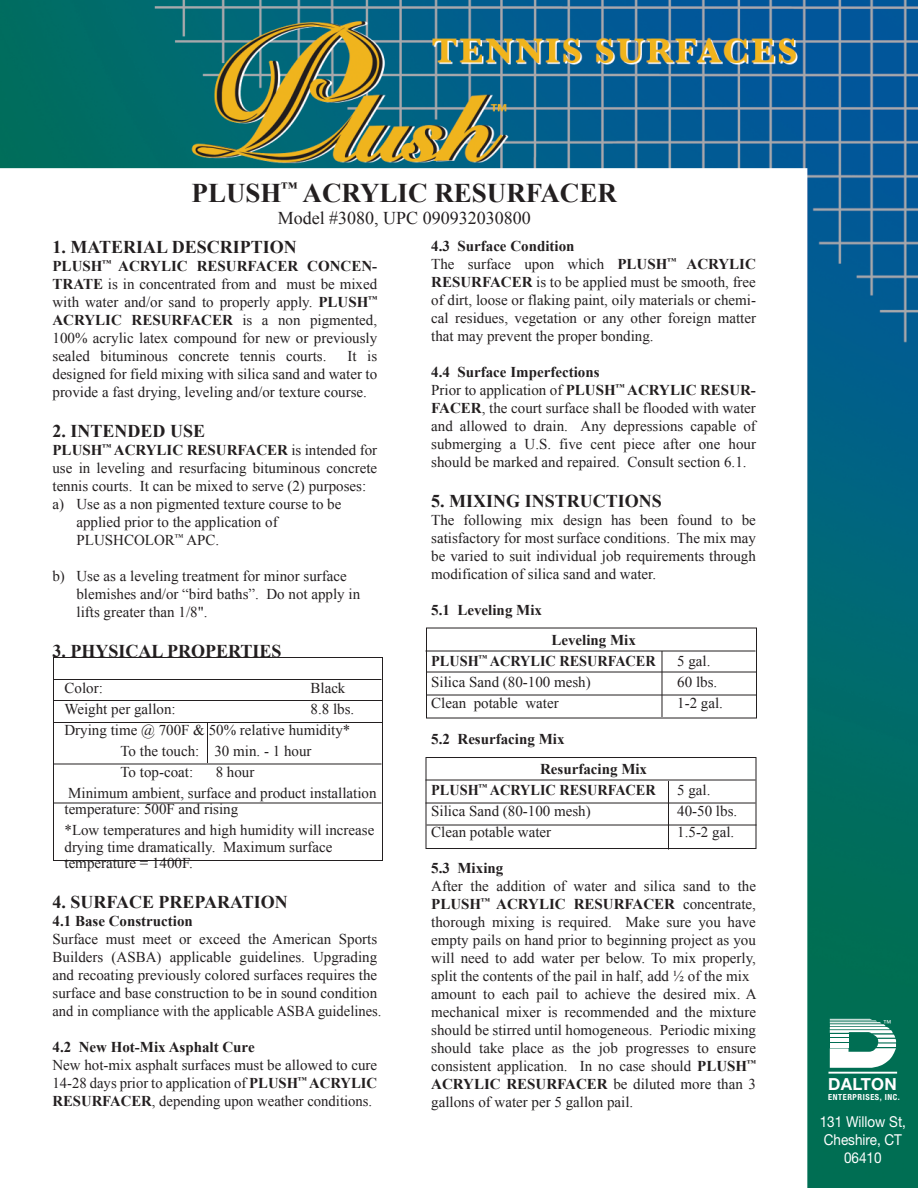
<style>
.page{position:relative;width:918px;height:1188px;background:#fff}
.page>*{position:absolute;margin:0;border:0;box-sizing:border-box;transform-origin:0 0}
.t1{font:700 27px "Times New Roman";color:#231f20}
.t2{font:700 18px "Times New Roman";color:#231f20}
.t3{font:18px "Times New Roman";color:#231f20}
.t4{font:700 16.65px "Helvetica Neue";letter-spacing:.015em;color:#fff}
.t5{font:15px/18px "Times New Roman";color:#231f20}
.t6{font:700 15px/21px "Times New Roman";color:#231f20}
.t7{font:15px/18px "Helvetica Neue";color:#fff;text-align:center;scale:.9 1}
.t8{font:700 15px "Times New Roman";color:#231f20;scale:.95 1}
.t9{font:700 condensed 8.4px "Helvetica Neue";letter-spacing:.07em;color:#fff}
.t10{font:8.25px "Helvetica Neue";color:#fff}
.s1{font-weight:700}
.s2{font-weight:400}
</style>
<div class="page">
<img style="left:0;top:0;width:918px;height:1188px">
<hr style="left:828px;top:1072px;width:69px;height:2px;background:#fff">
<svg style="left:830px;top:1019px;width:66px;height:49px"></svg>
<div style="left:53px;top:657px;width:330px;height:204px;border:1px solid #231f20"></div>
<hr style="left:53px;top:679px;width:328px;height:1px;background:#231f20">
<hr style="left:54px;top:700px;width:328px;height:1px;background:#231f20">
<hr style="left:53px;top:764px;width:328px;height:1px;background:#231f20">
<hr style="left:53px;top:803px;width:328px;height:1px;background:#231f20">
<hr style="left:54px;top:722px;width:328px;height:1px;background:#231f20">
<hr style="left:207px;top:723px;width:1px;height:40px;background:#231f20">
<div style="left:426px;top:757px;width:330px;height:92px;border:1px solid #231f20"></div>
<hr style="left:427px;top:672px;width:330px;height:1px;background:#231f20">
<hr style="left:427px;top:695px;width:330px;height:1px;background:#231f20">
<hr style="left:426px;top:803px;width:330px;height:1px;background:#231f20">
<hr style="left:427px;top:825px;width:330px;height:1px;background:#231f20">
<hr style="left:662px;top:651px;width:1px;height:66px;background:#231f20">
<hr style="left:426px;top:651px;width:330px;height:1px;background:#231f20">
<hr style="left:426px;top:780px;width:330px;height:1px;background:#231f20">
<hr style="left:668px;top:781px;width:1px;height:69px;background:#231f20">
<h1 class="t1" style="left:192px;top:175px;width:427px">PLUSH<sup>™</sup> ACRYLIC RESURFACER</h1>
<p class="t3" style="left:278px;top:206px;width:255px">Model #3080, UPC 090932030800</p>
<p class="t2" style="left:52px;top:235px;width:246px">1. MATERIAL DESCRIPTION</p>
<p class="t5" style="left:52px;top:257px;width:326px;text-align:justify"><span class="s1">PLUSH</span><sup>™</sup> <span class="s1">ACRYLIC RESURFACER CONCEN-TRATE</span> is in concentrated from and must be mixed with water and/or sand to properly apply. <span class="s1">PLUSH</span><sup>™ </sup><span class="s1">ACRYLIC RESURFACER</span> is a non pigmented, 100% acrylic latex compound for new or previously sealed bituminous concrete tennis courts.</p>
<p class="t5" style="left:52px;top:347px;width:326px;text-align:justify;text-indent:295px">It is designed for field mixing with silica sand and water to provide a fast drying, leveling and/or texture course.</p>
<p class="t2" style="left:52px;top:419px;width:154px">2. INTENDED USE</p>
<p class="t6" style="left:52px;top:439px;width:326px">PLUSH<sup>™</sup> ACRYLIC RESURFACER <span class="s2">is intended for</span></p>
<p class="t5" style="left:52px;top:459px;width:326px">use in leveling and resurfacing bituminous concrete</p>
<p class="t5" style="left:52px;top:477px;width:315px">tennis courts. It can be mixed to serve (2) purposes:</p>
<p class="t5" style="left:52px;top:495px;width:290px">a) Use as a non pigmented texture course to be</p>
<p class="t5" style="left:76px;top:513px;width:203px">applied prior to the application of</p>
<p class="t5" style="left:76px;top:531px;width:144px">PLUSHCOLOR<sup>™</sup> APC.</p>
<p class="t5" style="left:76px;top:567px;width:285px;text-indent:-24px">b) Use as a leveling treatment for minor surface blemishes and/or “bird baths”. Do not apply in lifts greater than 1/8".</p>
<p class="t2" style="left:52px;top:638px;width:230px">3. PHYSICAL PROPERTIES</p>
<p class="t5" style="left:64px;top:678px;width:40px">Color:</p>
<p class="t5" style="left:310px;top:678px;width:36px">Black</p>
<p class="t5" style="left:64px;top:699px;width:113px">Weight per gallon:</p>
<p class="t5" style="left:310px;top:699px;width:45px">8.8 lbs.</p>
<p class="t5" style="left:64px;top:720px;width:287px">Drying time @ 700F &amp; 50% relative humidity*</p>
<p class="t5" style="left:120px;top:741px;width:193px">To the touch: 30 min. - 1 hour</p>
<p class="t5" style="left:120px;top:762px;width:74px">To top-coat:</p>
<p class="t5" style="left:68px;top:761px;width:310px;line-height:21px;text-indent:147px">8 hour<br>Minimum ambient, surface and product installation</p>
<p class="t5" style="left:64px;top:798px;width:311px;line-height:21px">temperature: 500F and rising<br>*Low temperatures and high humidity will increase</p>
<p class="t5" style="left:64px;top:838px;width:270px;line-height:16.5px">drying time dramatically. Maximum surface temperature = 1400F.</p>
<p class="t2" style="left:52px;top:889px;width:237px">4. SURFACE PREPARATION</p>
<p class="t6" style="left:52px;top:910px;width:142px">4.1 Base Construction</p>
<p class="t5" style="left:52px;top:929px;width:330px">Surface must meet or exceed the American Sports Builders (ASBA) applicable guidelines. Upgrading and recoating previously colored surfaces requires the surface and base construction to be in sound condition and in compliance with the applicable ASBA guidelines.</p>
<p class="t6" style="left:52px;top:1036px;width:204px">4.2 New Hot-Mix Asphalt Cure</p>
<p class="t5" style="left:52px;top:1055px;width:326px;text-align:justify">New hot-mix asphalt surfaces must be allowed to cure 14-28 days prior to application of <span class="s1">PLUSH</span><sup>™</sup> <span class="s1">ACRYLIC RESURFACER</span>, depending upon weather conditions.</p>
<p class="t5" style="left:431px;top:237px;width:326px"><span class="s1">4.3 Surface Condition<br></span>The surface upon which <span class="s1">PLUSH</span><sup>™</sup> <span class="s1">ACRYLIC RESURFACER</span> is to be applied must be smooth, free of dirt, loose or flaking paint, oily materials or chemi&shy;cal residues, vegetation or any other foreign matter that may prevent the proper bonding.</p>
<p class="t5" style="left:431px;top:363px;width:326px"><span class="s1">4.4 Surface Imperfections<br></span>Prior to application of <span class="s1">PLUSH</span><sup>™</sup> <span class="s1">ACRYLIC RESUR-FACER</span>, the court surface shall be flooded with water and allowed to drain. Any depressions capable of submerging a U.S. five cent piece after one hour should be marked and repaired. Consult section 6.1.</p>
<p class="t2" style="left:431px;top:489px;width:232px">5. MIXING INSTRUCTIONS</p>
<p class="t5" style="left:431px;top:511px;width:326px;text-align:justify">The following mix design has been found to be satisfactory for most surface conditions. The mix may be varied to suit individual job requirements through modification of silica sand and water.</p>
<p class="t6" style="left:431px;top:599px;width:112px">5.1 Leveling Mix</p>
<p class="t6" style="left:431px;top:629px;width:226px;text-indent:120px">Leveling Mix<br>PLUSH<sup>™</sup> ACRYLIC RESURFACER</p>
<p class="t5" style="left:677px;top:652px;width:35px">5 gal.</p>
<p class="t5" style="left:431px;top:673px;width:161px">Silica Sand (80-100 mesh)</p>
<p class="t5" style="left:677px;top:673px;width:42px">60 lbs.</p>
<p class="t5" style="left:431px;top:694px;width:129px">Clean potable water</p>
<p class="t5" style="left:677px;top:694px;width:47px">1-2 gal.</p>
<p class="t6" style="left:540px;top:724px;width:109px;line-height:30px;text-indent:-109px">5.2 Resurfacing Mix<br>Resurfacing Mix</p>
<p class="t8" style="left:431px;top:780px;width:238px">PLUSH<sup>™</sup> ACRYLIC RESURFACER</p>
<p class="t5" style="left:677px;top:781px;width:35px">5 gal.</p>
<p class="t5" style="left:431px;top:802px;width:161px">Silica Sand (80-100 mesh)</p>
<p class="t5" style="left:677px;top:802px;width:61px">40-50 lbs.</p>
<p class="t5" style="left:431px;top:823px;width:121px">Clean potable water</p>
<p class="t5" style="left:677px;top:823px;width:59px">1.5-2 gal.</p>
<p class="t6" style="left:431px;top:857px;width:74px">5.3 Mixing</p>
<p class="t5" style="left:431px;top:877px;width:327px">After the addition of water and silica sand to the <span class="s1">PLUSH</span><sup>™</sup> <span class="s1">ACRYLIC RESURFACER</span> concentrate, thorough mixing is required. Make sure you have empty pails on hand prior to beginning project as you will need to add water per below. To mix properly, split the contents of the pail in half, add ½ of the mix amount to each pail to achieve the desired mix. A mechanical mixer is recommended and the mixture should be stirred until homogeneous. Periodic mixing should take place as the job progresses to ensure consistent application. In no case should <span class="s1">PLUSH</span><sup>™ </sup><span class="s1">ACRYLIC RESURFACER</span> be diluted more than 3 gallons of water per 5 gallon pail.</p>
<p class="t10" style="left:883px;top:1018px;width:10px">™</p>
<p class="t4" style="left:828px;top:1074px;width:70px">DALTON</p>
<p class="t9" style="left:828px;top:1092px;width:73px">ENTERPRISES, INC.</p>
<p class="t7" style="left:820px;top:1112px;width:97px">131 Willow St,<br>Cheshire, CT<br>06410</p>
</div>
